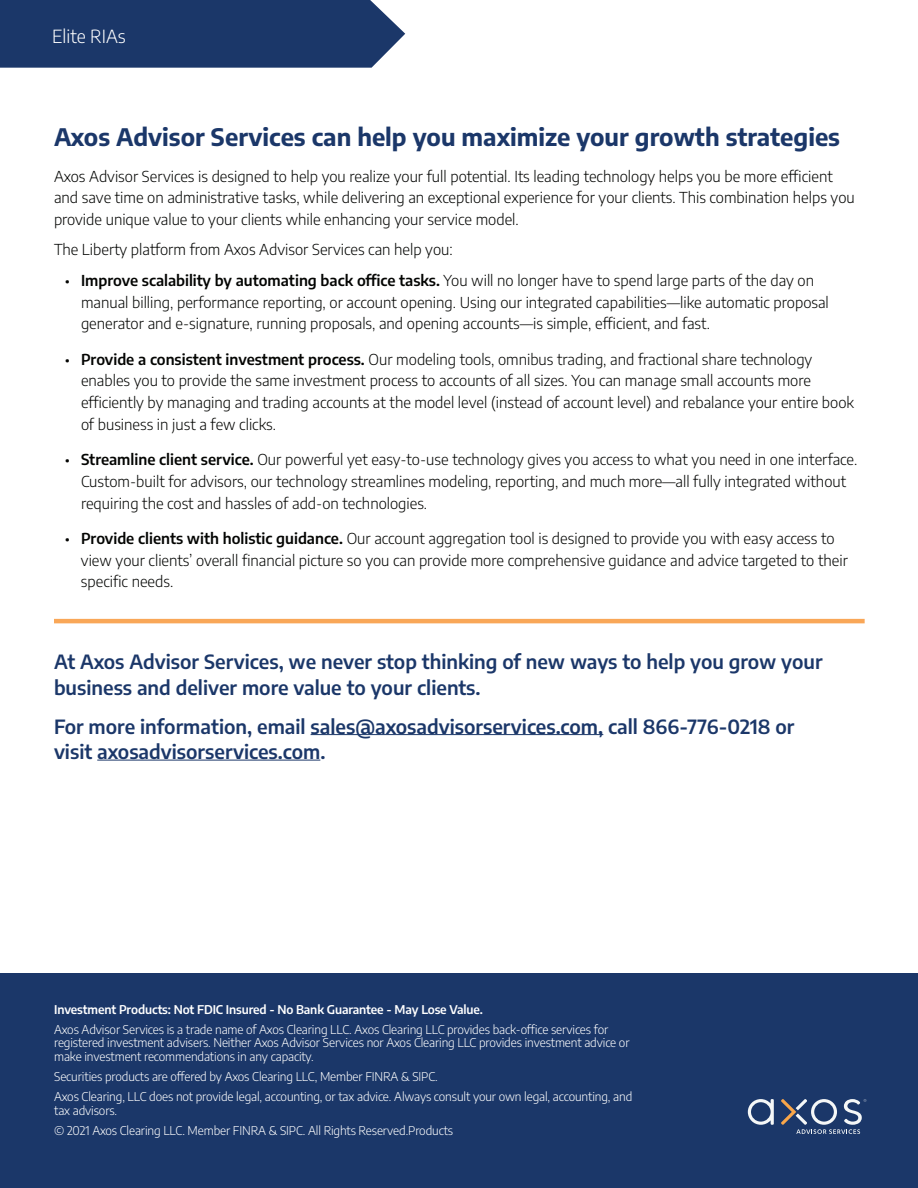
<style>
.page{position:relative;width:918px;height:1188px;background:#fff}
.page>*{position:absolute;margin:0;border:0;box-sizing:border-box;transform-origin:0 0}
.t1{font:700 24px "Encode Sans";color:#1b3769}
.t2{font:600 19.5px/25.5px "Encode Sans";color:#1b3769}
.t3{font:300 18px "Encode Sans";color:#fff}
.t4{font:300 15px/21.8px "Encode Sans";color:#040503}
.t5{font:300 12px/13.5px "Encode Sans";letter-spacing:-.01em;color:#fff}
.t6{font:600 12px "Encode Sans";letter-spacing:-.01em;color:#fff}
.s1{font-weight:600}
</style>
<div class="page">
<div style="left:0;top:0;width:405px;height:68px;background:#1b3769"></div>
<hr style="left:311px;top:734px;width:292px;height:1px;background:#1b3769">
<hr style="left:97px;top:760px;width:223px;height:1px;background:#1b3769">
<hr style="left:54px;top:619px;width:811px;height:4px;background:#f9a758">
<div style="left:0;top:974px;width:918px;height:214px;background:#1b3769"></div>
<svg style="left:748px;top:1099px;width:26px;height:26px"></svg>
<svg style="left:781px;top:1099px;width:85px;height:35px"></svg>
<p class="t3" style="left:52px;top:24px;width:75px">Elite RIAs</p>
<h1 class="t1" style="left:54px;top:121px;width:788px">Axos Advisor Services can help you maximize your growth strategies</h1>
<p class="t4" style="left:54px;top:164px;width:802px">Axos Advisor Services is designed to help you realize your full potential. Its leading technology helps you be more efficient and save time on administrative tasks, while delivering an exceptional experience for your clients. This combination helps you provide unique value to your clients while enhancing your service model.</p>
<p class="t4" style="left:54px;top:238px;width:400px">The Liberty platform from Axos Advisor Services can help you:</p>
<p class="t4" style="left:81px;top:269px;width:749px;text-indent:-16px">• <span class="s1">Improve scalability by automating back office tasks.</span> You will no longer have to spend large parts of the day on manual billing, performance reporting, or account opening. Using our integrated capabilities—like automatic proposal generator and e-signature, running proposals, and opening accounts—is simple, efficient, and fast.</p>
<p class="t4" style="left:81px;top:348px;width:775px;text-indent:-16px">• <span class="s1">Provide a consistent investment process.</span> Our modeling tools, omnibus trading, and fractional share technology enables you to provide the same investment process to accounts of all sizes. You can manage small accounts more efficiently by managing and trading accounts at the model level (instead of account level) and rebalance your entire book of business in just a few clicks.</p>
<p class="t4" style="left:81px;top:448px;width:778px;text-indent:-16px">• <span class="s1">Streamline client service.</span> Our powerful yet easy-to-use technology gives you access to what you need in one interface.<br>Custom-built for advisors, our technology streamlines modeling, reporting, and much more—all fully integrated without requiring the cost and hassles of add-on technologies.</p>
<p class="t4" style="left:81px;top:527px;width:768px;text-indent:-16px">• <span class="s1">Provide clients with holistic guidance.</span> Our account aggregation tool is designed to provide you with easy access to view your clients’ overall financial picture so you can provide more comprehensive guidance and advice targeted to their specific needs.</p>
<h2 class="t2" style="left:54px;top:648px;width:770px">At Axos Advisor Services, we never stop thinking of new ways to help you grow your business and deliver more value to your clients.</h2>
<h2 class="t2" style="left:54px;top:713px;width:742px">For more information, email sales@axosadvisorservices.com, call 866-776-0218 or visit axosadvisorservices.com.</h2>
<p class="t6" style="left:54px;top:1001px;width:430px">Investment Products: Not FDIC Insured - No Bank Guarantee - May Lose Value.</p>
<p class="t5" style="left:54px;top:1022px;width:577px">Axos Advisor Services is a trade name of Axos Clearing LLC. Axos Clearing LLC provides back-office services for registered investment advisers. Neither Axos Advisor Services nor Axos Clearing LLC provides investment advice or make investment recommendations in any capacity.</p>
<p class="t5" style="left:54px;top:1066px;width:580px;line-height:20.2px">Securities products are offered by Axos Clearing LLC, Member FINRA &amp; SIPC.<br>Axos Clearing, LLC does not provide legal, accounting, or tax advice. Always consult your own legal, accounting, and</p>
<p class="t5" style="left:54px;top:1100px;width:401px;line-height:20.2px">tax advisors.<br>© 2021 Axos Clearing LLC. Member FINRA &amp; SIPC. All Rights Reserved.Products</p>
</div>
